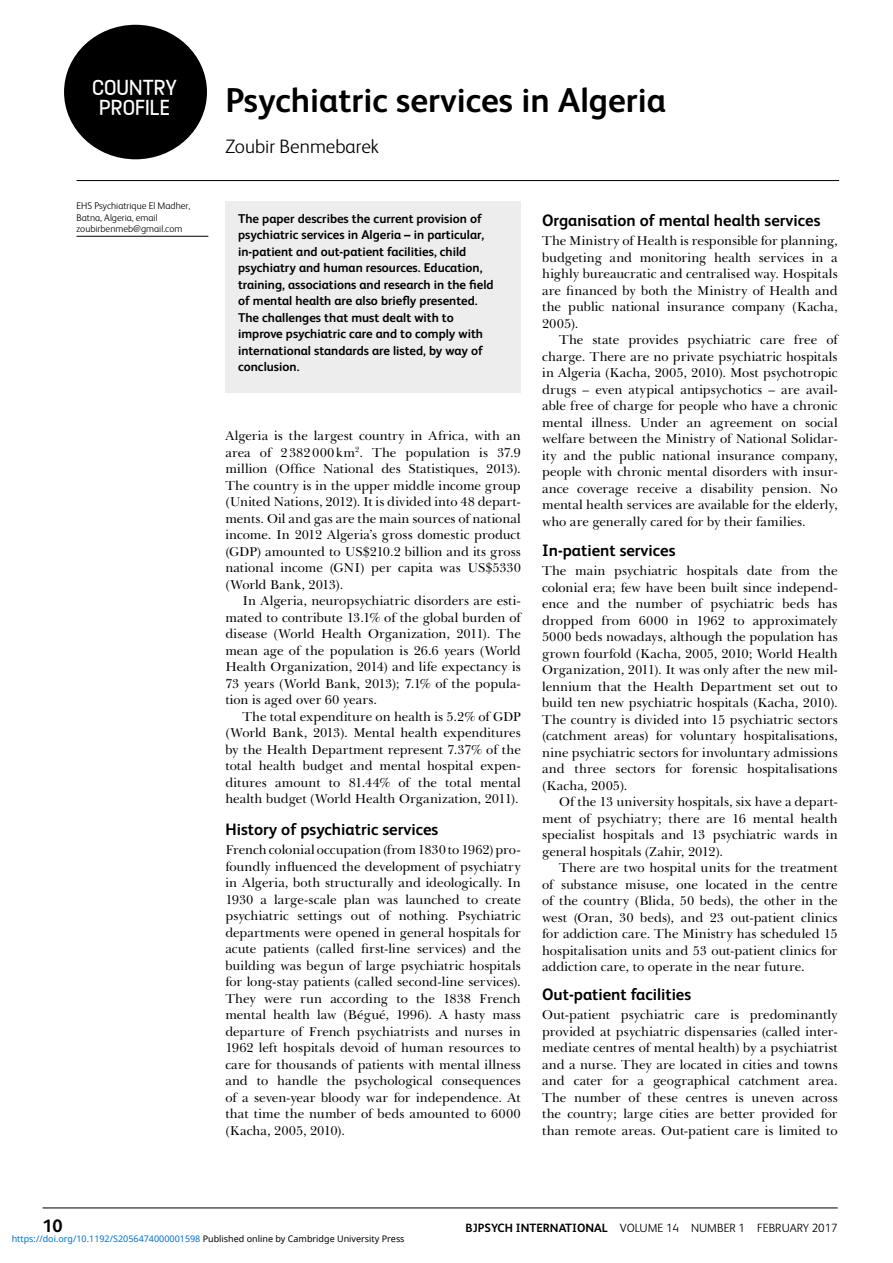
<style>
.page{position:relative;width:893px;height:1263px;background:#fff}
.page>*{position:absolute;margin:0;border:0;box-sizing:border-box;transform-origin:0 0}
.t1{font:700 34.5px "FS Albert";color:#000}
.t2{font:24.3px/19.5px "FS Dillonv 1.01";color:#fff}
.t3{font:300 19.5px "FS Albert";color:#000}
.t4{font:700 18px "FS Albert";color:#000}
.t5{font:700 16.5px "FS Albert";color:#000}
.t6{font:13.2px/16.5px "Baskerville BT";color:#000;text-align:justify}
.t7{font:700 12.75px/16.5px "FS Albert";color:#000}
.t8{font:300 12px "FS Albert";color:#000}
.t9{font:300 9.75px/11.2px "FS Albert";color:#000}
.t10{font:9px "Noto Sans";color:#0172cf}
.s1{font-weight:700}
.s2{color:#000}
</style>
<div class="page">
<hr style="left:43px;top:1208px;width:795px;height:1px;background:#000">
<div style="left:225px;top:202px;width:296px;height:191px;background:#ededed"></div>
<div style="left:64px;top:25px;width:143px;height:134px;background:#000;border-radius:50%"></div>
<hr style="left:77px;top:180px;width:762px;height:1px;background:#000">
<hr style="left:77px;top:236px;width:131px;height:1px;background:#000">
<h2 class="t2" style="left:92px;top:76px;width:86px">COUNTRY<br>PROFILE</h2>
<p class="t9" style="left:77px;top:200px;width:115px">EHS Psychiatrique El Madher,<br>Batna, Algeria, email zoubirbenmeb@gmail.com</p>
<h1 class="t1" style="left:225px;top:76px;width:442px">Psychiatric services in Algeria</h1>
<h3 class="t3" style="left:225px;top:133px;width:155px">Zoubir Benmebarek</h3>
<p class="t7" style="left:238px;top:210px;width:257px">The paper describes the current provision of psychiatric services in Algeria – in particular, in-patient and out-patient facilities, child psychiatry and human resources. Education, training, associations and research in the field of mental health are also briefly presented.<br>The challenges that must dealt with to improve psychiatric care and to comply with international standards are listed, by way of conclusion.</p>
<p class="t6" style="left:225px;top:428px;width:297px">Algeria is the largest country in Africa, with an area of 2382000km<sup>2</sup>. The population is 37.9 million (Office National des Statistiques, 2013).<br>The country is in the upper middle income group (United Nations, 2012). It is divided into 48 depart&shy;ments. Oil and gas are the main sources of national income. In 2012 Algeria’s gross domestic product (GDP) amounted to US$210.2 billion and its gross national income (GNI) per capita was US$5330 (World Bank, 2013).</p>
<p class="t6" style="left:225px;top:593px;width:297px;text-indent:17px">In Algeria, neuropsychiatric disorders are esti&shy;mated to contribute 13.1% of the global burden of disease (World Health Organization, 2011). The mean age of the population is 26.6 years (World Health Organization, 2014) and life expectancy is 73 years (World Bank, 2013); 7.1% of the popula&shy;tion is aged over 60 years.</p>
<p class="t6" style="left:225px;top:708px;width:297px;text-indent:17px">The total expenditure on health is 5.2% of GDP (World Bank, 2013). Mental health expenditures by the Health Department represent 7.37% of the total health budget and mental hospital expen&shy;ditures amount to 81.44% of the total mental health budget (World Health Organization, 2011).</p>
<p class="t5" style="left:225px;top:818px;width:214px">History of psychiatric services</p>
<p class="t6" style="left:225px;top:842px;width:297px">French colonial occupation (from 1830 to 1962) pro&shy;foundly influenced the development of psychiatry in Algeria, both structurally and ideologically. In 1930 a large-scale plan was launched to create psychiatric settings out of nothing. Psychiatric departments were opened in general hospitals for acute patients (called first-line services) and the building was begun of large psychiatric hospitals for long-stay patients (called second-line services).<br>They were run according to the 1838 French mental health law (Bégué, 1996). A hasty mass departure of French psychiatrists and nurses in 1962 left hospitals devoid of human resources to care for thousands of patients with mental illness and to handle the psychological consequences of a seven-year bloody war for independence. At that time the number of beds amounted to 6000 (Kacha, 2005, 2010).</p>
<p class="t5" style="left:542px;top:209px;width:280px">Organisation of mental health services</p>
<p class="t6" style="left:542px;top:233px;width:297px">The Ministry of Health is responsible for planning, budgeting and monitoring health services in a highly bureaucratic and centralised way. Hospitals are financed by both the Ministry of Health and the public national insurance company (Kacha, 2005).</p>
<p class="t6" style="left:542px;top:332px;width:297px;text-indent:17px">The state provides psychiatric care free of charge. There are no private psychiatric hospitals in Algeria (Kacha, 2005, 2010). Most psychotropic drugs – even atypical antipsychotics – are avail&shy;able free of charge for people who have a chronic mental illness. Under an agreement on social welfare between the Ministry of National Solidar&shy;ity and the public national insurance company, people with chronic mental disorders with insur&shy;ance coverage receive a disability pension. No mental health services are available for the elderly, who are generally cared for by their families.</p>
<p class="t5" style="left:542px;top:539px;width:135px">In-patient services</p>
<p class="t6" style="left:542px;top:563px;width:297px">The main psychiatric hospitals date from the colonial era; few have been built since independ&shy;ence and the number of psychiatric beds has dropped from 6000 in 1962 to approximately 5000 beds nowadays, although the population has grown fourfold (Kacha, 2005, 2010; World Health Organization, 2011). It was only after the new mil&shy;lennium that the Health Department set out to build ten new psychiatric hospitals (Kacha, 2010).<br>The country is divided into 15 psychiatric sectors (catchment areas) for voluntary hospitalisations, nine psychiatric sectors for involuntary admissions and three sectors for forensic hospitalisations (Kacha, 2005).</p>
<p class="t6" style="left:542px;top:794px;width:297px;text-indent:17px">Of the 13 university hospitals, six have a depart&shy;ment of psychiatry; there are 16 mental health specialist hospitals and 13 psychiatric wards in general hospitals (Zahir, 2012).</p>
<p class="t6" style="left:542px;top:860px;width:297px;text-indent:17px">There are two hospital units for the treatment of substance misuse, one located in the centre of the country (Blida, 50 beds), the other in the west (Oran, 30 beds), and 23 out-patient clinics for addiction care. The Ministry has scheduled 15 hospitalisation units and 53 out-patient clinics for addiction care, to operate in the near future.</p>
<p class="t5" style="left:542px;top:983px;width:151px">Out-patient facilities</p>
<p class="t6" style="left:542px;top:1007px;width:297px">Out-patient psychiatric care is predominantly provided at psychiatric dispensaries (called inter&shy;mediate centres of mental health) by a psychiatrist and a nurse. They are located in cities and towns and cater for a geographical catchment area.<br>The number of these centres is uneven across the country; large cities are better provided for than remote areas. Out-patient care is limited to</p>
<h3 class="t4" style="left:43px;top:1214px;width:22px">10</h3>
<p class="t8" style="left:466px;top:1220px;width:374px"><span class="s1">BJPSYCH INTERNATIONAL</span> VOLUME 14 NUMBER 1 FEBRUARY 2017</p>
<p class="t10" style="left:12px;top:1232px;width:394px">https://doi.org/10.1192/S2056474000001598 <span class="s2">Published online by Cambridge University Press</span></p>
</div>
